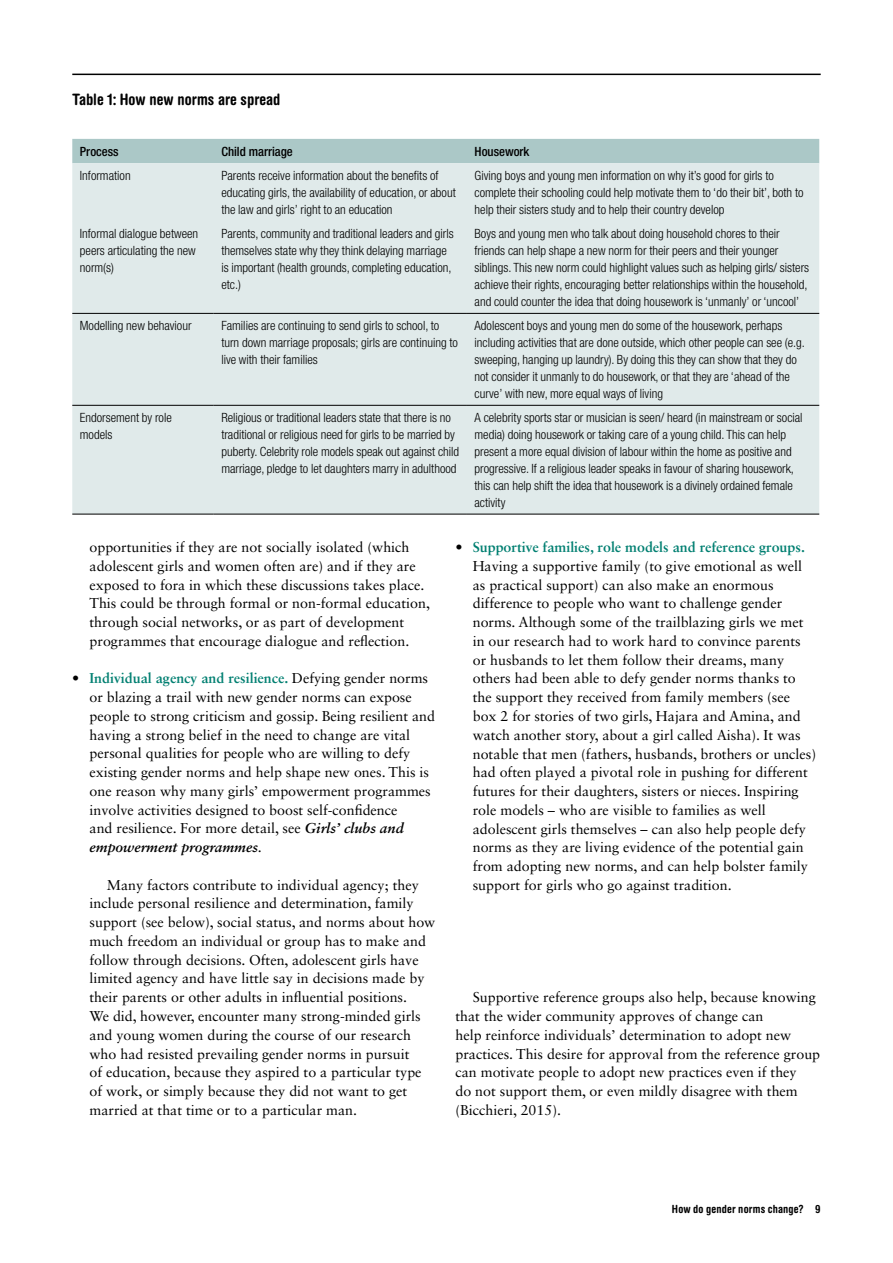
<style>
.page{position:relative;width:893px;height:1263px;background:#fff}
.page>*{position:absolute;margin:0;border:0;box-sizing:border-box;transform-origin:0 0}
.t1{font:700 condensed 15.75px "Helvetica Rounded LT Std";color:#000}
.t2{font:14.25px/18.8px "Sabon LT Std";color:#000}
.t3{font:700 14.25px "Sabon LT Std";color:#007f71}
.t4{font:300 condensed 12.75px/17px "Helvetica Neue LT Std";color:#000}
.t5{font:500 condensed 12.75px "Helvetica Neue LT Std";color:#000}
.t6{font:700 condensed 11.25px "Helvetica Rounded LT Std";letter-spacing:.015em;color:#000}
.s1{font-weight:700;color:#007f71}
.s2{font-weight:700;font-style:italic}
</style>
<div class="page">
<hr style="left:72px;top:74px;width:749px;height:1px;background:#000">
<div style="left:72px;top:139px;width:747px;height:24px;background:#abc8c7"></div>
<div style="left:72px;top:163px;width:747px;height:351px;background:#e0eaea"></div>
<hr style="left:72px;top:313px;width:142px;height:1px;background:#000">
<hr style="left:214px;top:313px;width:253px;height:1px;background:#000">
<hr style="left:467px;top:313px;width:352px;height:1px;background:#000">
<hr style="left:72px;top:405px;width:142px;height:1px;background:#000">
<hr style="left:214px;top:405px;width:253px;height:1px;background:#000">
<hr style="left:467px;top:405px;width:352px;height:1px;background:#000">
<hr style="left:72px;top:514px;width:142px;height:1px;background:#000">
<hr style="left:214px;top:514px;width:253px;height:1px;background:#000">
<hr style="left:467px;top:514px;width:352px;height:1px;background:#000">
<p class="t1" style="left:72px;top:90px;width:210px">Table 1: How new norms are spread</p>
<p class="t5" style="left:80px;top:143px;width:40px">Process</p>
<p class="t5" style="left:221px;top:143px;width:73px">Child marriage</p>
<p class="t5" style="left:475px;top:143px;width:56px">Housework</p>
<p class="t4" style="left:80px;top:167px;width:52px">Information</p>
<p class="t4" style="left:221px;top:167px;width:236px">Parents receive information about the benefits of educating girls, the availability of education, or about the law and girls’ right to an education</p>
<p class="t4" style="left:475px;top:167px;width:330px">Giving boys and young men information on why it’s good for girls to complete their schooling could help motivate them to ‘do their bit’, both to help their sisters study and to help their country develop</p>
<p class="t4" style="left:80px;top:225px;width:120px">Informal dialogue between peers articulating the new norm(s)</p>
<p class="t4" style="left:221px;top:225px;width:234px">Parents, community and traditional leaders and girls themselves state why they think delaying marriage is important (health grounds, completing education, etc.)</p>
<p class="t4" style="left:475px;top:225px;width:336px">Boys and young men who talk about doing household chores to their friends can help shape a new norm for their peers and their younger siblings. This new norm could highlight values such as helping girls/ sisters achieve their rights, encouraging better relationships within the household, and could counter the idea that doing housework is ‘unmanly’ or ‘uncool’</p>
<p class="t4" style="left:80px;top:317px;width:113px">Modelling new behaviour</p>
<p class="t4" style="left:221px;top:317px;width:238px">Families are continuing to send girls to school, to turn down marriage proposals; girls are continuing to live with their families</p>
<p class="t4" style="left:475px;top:317px;width:332px">Adolescent boys and young men do some of the housework, perhaps including activities that are done outside, which other people can see (e.g. sweeping, hanging up laundry). By doing this they can show that they do not consider it unmanly to do housework, or that they are ‘ahead of the curve’ with new, more equal ways of living</p>
<p class="t4" style="left:80px;top:409px;width:93px">Endorsement by role models</p>
<p class="t4" style="left:221px;top:409px;width:239px">Religious or traditional leaders state that there is no traditional or religious need for girls to be married by puberty. Celebrity role models speak out against child marriage, pledge to let daughters marry in adulthood</p>
<p class="t4" style="left:475px;top:409px;width:330px">A celebrity sports star or musician is seen/ heard (in mainstream or social media) doing housework or taking care of a young child. This can help present a more equal division of labour within the home as positive and progressive. If a religious leader speaks in favour of sharing housework, this can help shift the idea that housework is a divinely ordained female activity</p>
<p class="t2" style="left:90px;top:538px;width:342px">opportunities if they are not socially isolated (which adolescent girls and women often are) and if they are exposed to fora in which these discussions takes place.<br>This could be through formal or non-formal education, through social networks, or as part of development programmes that encourage dialogue and reflection.</p>
<p class="t2" style="left:90px;top:669px;width:347px"><span class="s1">Individual agency and resilience.</span> Defying gender norms or blazing a trail with new gender norms can expose people to strong criticism and gossip. Being resilient and having a strong belief in the need to change are vital personal qualities for people who are willing to defy existing gender norms and help shape new ones. This is one reason why many girls’ empowerment programmes involve activities designed to boost self-confidence<br>and resilience. For more detail, see <span class="s2">Girls’ clubs and empowerment programmes</span>.</p>
<p class="t2" style="left:90px;top:875px;width:347px;text-indent:17px">Many factors contribute to individual agency; they include personal resilience and determination, family support (see below), social status, and norms about how much freedom an individual or group has to make and follow through decisions. Often, adolescent girls have limited agency and have little say in decisions made by their parents or other adults in influential positions.<br>We did, however, encounter many strong-minded girls and young women during the course of our research who had resisted prevailing gender norms in pursuit<br>of education, because they aspired to a particular type of work, or simply because they did not want to get married at that time or to a particular man.</p>
<p class="t3" style="left:473px;top:538px;width:334px">Supportive families, role models and reference groups.</p>
<p class="t2" style="left:473px;top:556px;width:345px">Having a supportive family (to give emotional as well as practical support) can also make an enormous difference to people who want to challenge gender norms. Although some of the trailblazing girls we met in our research had to work hard to convince parents or husbands to let them follow their dreams, many others had been able to defy gender norms thanks to the support they received from family members (see box 2 for stories of two girls, Hajara and Amina, and watch another story, about a girl called Aisha). It was notable that men (fathers, husbands, brothers or uncles) had often played a pivotal role in pushing for different futures for their daughters, sisters or nieces. Inspiring role models – who are visible to families as well adolescent girls themselves – can also help people defy norms as they are living evidence of the potential gain from adopting new norms, and can help bolster family support for girls who go against tradition.</p>
<p class="t2" style="left:455px;top:988px;width:366px;text-indent:17px">Supportive reference groups also help, because knowing that the wider community approves of change can<br>help reinforce individuals’ determination to adopt new practices. This desire for approval from the reference group can motivate people to adopt new practices even if they<br>do not support them, or even mildly disagree with them (Bicchieri, 2015).</p>
<p class="t6" style="left:672px;top:1202px;width:150px">How do gender norms change? 9</p>
</div>
